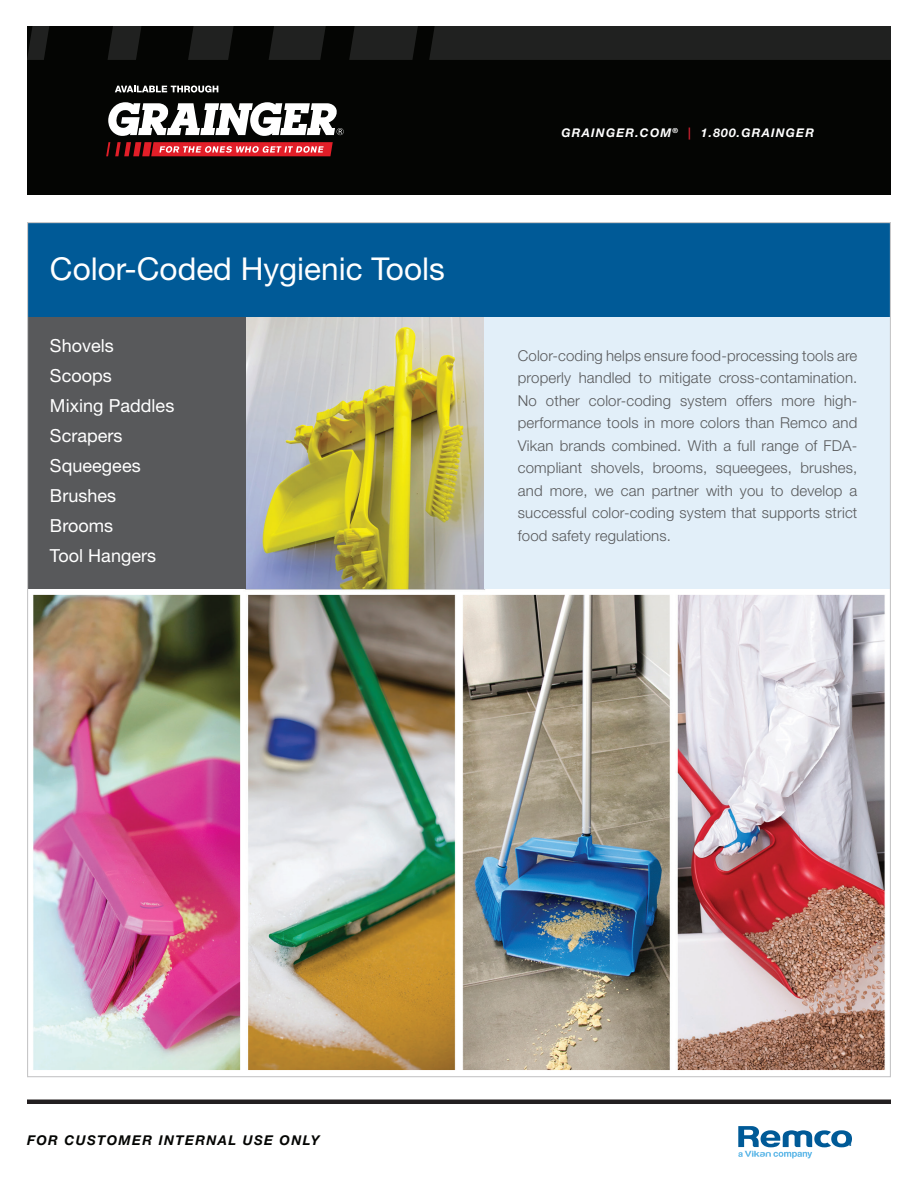
<style>
.page{position:relative;width:918px;height:1188px;background:#fff}
.page>*{position:absolute;margin:0;border:0;box-sizing:border-box;transform-origin:0 0}
.t1{font:31.5px "Helvetica Neue LT Std";color:#fff}
.t2{font:18px/30px "Helvetica Neue LT Std";letter-spacing:.005em;color:#fff}
.t3{font:16.5px "Helvetica Neue LT Std";color:#005a97}
.t4{font:300 15px/22.5px "Helvetica Neue LT Std";letter-spacing:.01em;color:#58595b;text-align:justify}
.t5{font:italic 700 13.5px "Helvetica Neue LT Std";letter-spacing:.1em;color:#040503}
.t6{font:italic 700 12px "Helvetica Neue LT Std";letter-spacing:.1em;color:#fff}
.s1{color:#cd2030}
</style>
<div class="page">
<img style="left:27px;top:316px;width:864px;height:843px">
<div style="left:28px;top:316px;width:217px;height:273px;background:#58595b"></div>
<div style="left:485px;top:316px;width:405px;height:273px;background:#e2eff9"></div>
<div style="left:28px;top:223px;width:862px;height:93px;background:#005a97"></div>
<svg style="left:738px;top:1126px;width:114px;height:32px"></svg>
<div style="left:27px;top:27px;width:864px;height:168px;background:#040503"></div>
<svg style="left:269px;top:27px;width:57px;height:33px;background:#1d1e1d"></svg>
<svg style="left:188px;top:27px;width:45px;height:33px"></svg>
<svg style="left:108px;top:27px;width:33px;height:33px"></svg>
<svg style="left:27px;top:27px;width:22px;height:33px"></svg>
<div style="left:349px;top:27px;width:542px;height:33px;background:#202120"></div>
<svg style="left:108px;top:102px;width:236px;height:34px"></svg>
<svg style="left:106px;top:142px;width:227px;height:14px;background:#cb3b42"></svg>
<svg style="left:115px;top:86px;width:103px;height:6px"></svg>
<div style="left:21px;top:1120px;width:317px;height:41px;background:#fff"></div>
<hr style="left:27px;top:1100px;width:864px;height:4px;background:#231f20">
<h1 class="t1" style="left:50px;top:250px;width:396px">Color-Coded Hygienic Tools</h1>
<p class="t2" style="left:50px;top:330px;width:126px">Shovels<br>Scoops<br>Mixing Paddles<br>Scrapers<br>Squeegees<br>Brushes<br>Brooms<br>Tool Hangers</p>
<p class="t6" style="left:562px;top:126px;width:254px">GRAINGER.COM<sup>®</sup> <span class="s1">|</span> 1.800.GRAINGER</p>
<p class="t4" style="left:518px;top:344px;width:341px">Color-coding helps ensure food-processing tools are properly handled to mitigate cross-contamination.<br>No other color-coding system offers more high&shy;performance tools in more colors than Remco and Vikan brands combined. With a full range of FDA&shy;compliant shovels, brooms, squeegees, brushes, and more, we can partner with you to develop a successful color-coding system that supports strict food safety regulations.</p>
<p class="t5" style="left:27px;top:1132px;width:294px">FOR CUSTOMER INTERNAL USE ONLY</p>
<p class="t3" style="left:845px;top:1130px;width:11px">1</p>
</div>
